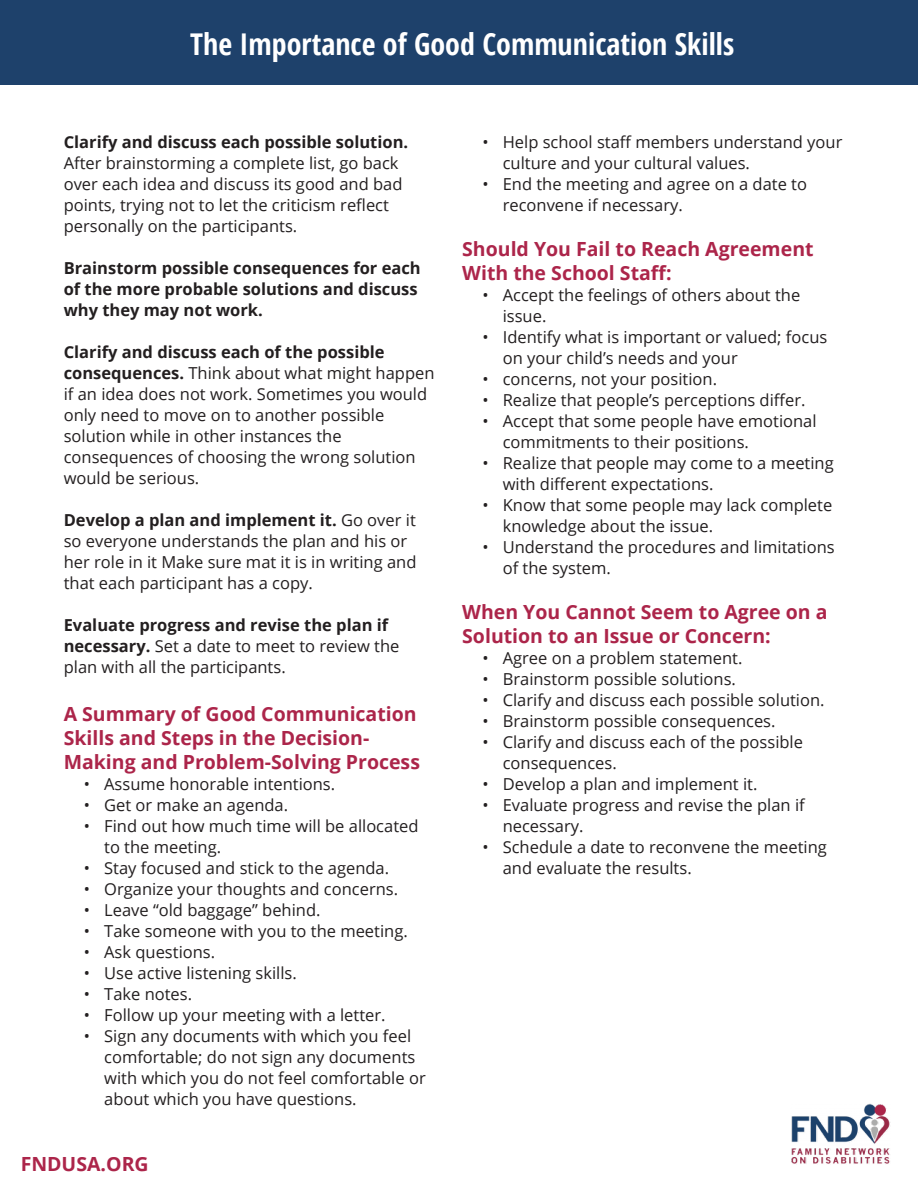
<style>
.page{position:relative;width:918px;height:1188px;background:#fff}
.page>*{position:absolute;margin:0;border:0;box-sizing:border-box;transform-origin:0 0}
.t1{font:700 condensed 30px "Open Sans";color:#fff}
.t2{font:700 19.5px/24px "Open Sans";color:#ac254a}
.t3{font:16.5px/21px "Open Sans";color:#231f20}
.t4{font:700 16.5px/21px "Open Sans";color:#231f20}
.s1{font-weight:400}
.s2{font-weight:700}
</style>
<div class="page">
<div style="left:0;top:0;width:918px;height:84px;background:#1e416b"></div>
<img style="left:791px;top:1103px;width:100px;height:61px">
<p class="t1" style="left:190px;top:23px;width:546px">The Importance of Good Communication Skills</p>
<p class="t4" style="left:64px;top:131px;width:346px">Clarify and discuss each possible solution.<br><span class="s1">After brainstorming a complete list, go back</span></p>
<p class="t3" style="left:64px;top:173px;width:340px">over each idea and discuss its good and bad points, trying not to let the criticism reflect personally on the participants.</p>
<p class="t4" style="left:64px;top:257px;width:359px">Brainstorm possible consequences for each of the more probable solutions and discuss</p>
<p class="t4" style="left:64px;top:299px;width:201px">why they may not work.</p>
<p class="t4" style="left:64px;top:341px;width:372px">Clarify and discuss each of the possible consequences. <span class="s1">Think about what might happen</span></p>
<p class="t3" style="left:64px;top:383px;width:365px">if an idea does not work. Sometimes you would only need to move on to another possible</p>
<p class="t3" style="left:64px;top:425px;width:353px">solution while in other instances the consequences of choosing the wrong solution would be serious.</p>
<p class="t3" style="left:64px;top:509px;width:354px"><span class="s2">Develop a plan and implement it.</span> Go over it so everyone understands the plan and his or her role in it Make sure mat it is in writing and that each participant has a copy.</p>
<p class="t3" style="left:64px;top:614px;width:337px"><span class="s2">Evaluate progress and revise the plan if necessary.</span> Set a date to meet to review the plan with all the participants.</p>
<p class="t2" style="left:64px;top:701px;width:358px">A Summary of Good Communication<br>Skills and Steps in the Decision-<br>Making and Problem-Solving Process</p>
<p class="t3" style="left:84px;top:773px;width:253px">• Assume honorable intentions.</p>
<p class="t3" style="left:84px;top:794px;width:206px">• Get or make an agenda.</p>
<p class="t3" style="left:104px;top:815px;width:316px;text-indent:-20px">• Find out how much time will be allocated to the meeting.</p>
<p class="t3" style="left:84px;top:857px;width:307px">• Stay focused and stick to the agenda.</p>
<p class="t3" style="left:84px;top:878px;width:316px">• Organize your thoughts and concerns.</p>
<p class="t3" style="left:84px;top:899px;width:238px">• Leave “old baggage” behind.</p>
<p class="t3" style="left:84px;top:920px;width:325px">• Take someone with you to the meeting.</p>
<p class="t3" style="left:84px;top:941px;width:133px">• Ask questions.</p>
<p class="t3" style="left:84px;top:962px;width:214px">• Use active listening skills.</p>
<p class="t3" style="left:84px;top:983px;width:110px">• Take notes.</p>
<p class="t3" style="left:84px;top:1004px;width:303px">• Follow up your meeting with a letter.</p>
<p class="t3" style="left:104px;top:1025px;width:323px;text-indent:-20px">• Sign any documents with which you feel comfortable; do not sign any documents with which you do not feel comfortable or about which you have questions.</p>
<p class="t2" style="left:21px;top:1151px;width:129px">FNDUSA.ORG</p>
<p class="t3" style="left:503px;top:131px;width:341px;text-indent:-20px">• Help school staff members understand your culture and your cultural values.</p>
<p class="t3" style="left:503px;top:173px;width:306px;text-indent:-20px">• End the meeting and agree on a date to reconvene if necessary.</p>
<p class="t2" style="left:462px;top:236px;width:353px">Should You Fail to Reach Agreement<br>With the School Staff:</p>
<p class="t3" style="left:503px;top:284px;width:299px;text-indent:-20px">• Accept the feelings of others about the issue.</p>
<p class="t3" style="left:503px;top:326px;width:326px;text-indent:-20px">• Identify what is important or valued; focus on your child’s needs and your</p>
<p class="t3" style="left:482px;top:368px;width:236px">• concerns, not your position.</p>
<p class="t3" style="left:482px;top:389px;width:325px">• Realize that people’s perceptions differ.</p>
<p class="t3" style="left:503px;top:410px;width:315px;text-indent:-20px">• Accept that some people have emotional commitments to their positions.</p>
<p class="t3" style="left:503px;top:452px;width:333px;text-indent:-20px">• Realize that people may come to a meeting with different expectations.</p>
<p class="t3" style="left:503px;top:494px;width:331px;text-indent:-20px">• Know that some people may lack complete knowledge about the issue.</p>
<p class="t3" style="left:503px;top:536px;width:334px;text-indent:-20px">• Understand the procedures and limitations of the system.</p>
<p class="t2" style="left:462px;top:599px;width:367px">When You Cannot Seem to Agree on a<br>Solution to an Issue or Concern:</p>
<p class="t3" style="left:482px;top:647px;width:262px">• Agree on a problem statement.</p>
<p class="t3" style="left:482px;top:668px;width:255px">• Brainstorm possible solutions.</p>
<p class="t3" style="left:482px;top:689px;width:344px">• Clarify and discuss each possible solution.</p>
<p class="t3" style="left:482px;top:710px;width:295px">• Brainstorm possible consequences.</p>
<p class="t3" style="left:503px;top:731px;width:302px;text-indent:-20px">• Clarify and discuss each of the possible consequences.</p>
<p class="t3" style="left:482px;top:773px;width:276px">• Develop a plan and implement it.</p>
<p class="t3" style="left:503px;top:794px;width:304px;text-indent:-20px">• Evaluate progress and revise the plan if necessary.</p>
<p class="t3" style="left:503px;top:836px;width:326px;text-indent:-20px">• Schedule a date to reconvene the meeting and evaluate the results.</p>
</div>
